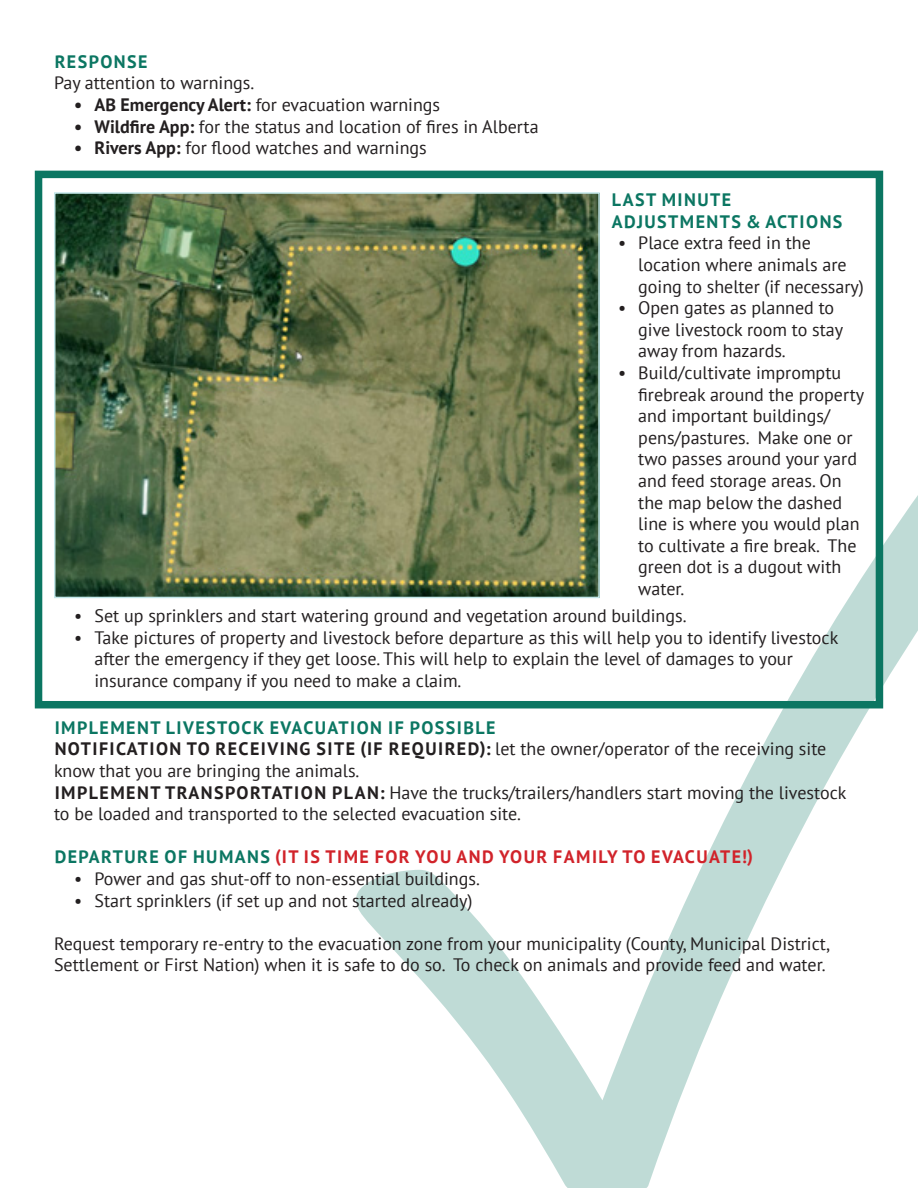
<style>
.page{position:relative;width:918px;height:1188px;background:#fff}
.page>*{position:absolute;margin:0;border:0;box-sizing:border-box;transform-origin:0 0}
.t1{font:18px/21.6px "PT Sans";color:#231f20}
.t2{font:700 18px/21.6px "PT Sans";letter-spacing:.08em;color:#0b7662}
.t3{font:700 18px "PT Sans";letter-spacing:.08em;color:#d1232a}
.s1{font-weight:700}
.s2{color:#0b7662}
</style>
<div class="page">
<img style="left:57px;top:195px;width:540px;height:400px">
<div style="left:35px;top:171px;width:848px;height:537px;border:8px solid #0b7662"></div>
<svg style="left:352px;top:400px;width:532px;height:309px"></svg>
<p class="t2" style="left:55px;top:50px;width:94px">RESPONSE</p>
<p class="t1" style="left:54px;top:72px;width:202px">Pay attention to warnings.</p>
<p class="t1" style="left:74px;top:94px;width:367px"><span class="s1">• AB Emergency Alert:</span> for evacuation warnings</p>
<p class="t1" style="left:74px;top:115px;width:466px"><span class="s1">• Wildfire App:</span> for the status and location of fires in Alberta</p>
<p class="t1" style="left:74px;top:137px;width:354px"><span class="s1">• Rivers App:</span> for flood watches and warnings</p>
<p class="t2" style="left:612px;top:189px;width:232px">LAST MINUTE<br>ADJUSTMENTS &amp; ACTIONS</p>
<p class="t1" style="left:638px;top:232px;width:227px;text-indent:-20px">• Place extra feed in the location where animals are going to shelter (if necessary)</p>
<p class="t1" style="left:638px;top:297px;width:206px;text-indent:-20px">• Open gates as planned to give livestock room to stay away from hazards.</p>
<p class="t1" style="left:638px;top:361px;width:227px;text-indent:-20px">• Build/cultivate impromptu firebreak around the property and important buildings/ pens/pastures. Make one or two passes around your yard and feed storage areas. On the map below the dashed line is where you would plan to cultivate a fire break. The green dot is a dugout with water.</p>
<p class="t1" style="left:74px;top:604px;width:614px">• Set up sprinklers and start watering ground and vegetation around buildings.</p>
<p class="t1" style="left:94px;top:626px;width:745px;text-indent:-20px">• Take pictures of property and livestock before departure as this will help you to identify livestock after the emergency if they get loose. This will help to explain the level of damages to your insurance company if you need to make a claim.</p>
<p class="t2" style="left:55px;top:716px;width:442px">IMPLEMENT LIVESTOCK EVACUATION IF POSSIBLE</p>
<p class="t1" style="left:54px;top:738px;width:774px"><span class="s1">NOTIFICATION TO RECEIVING SITE (IF REQUIRED):</span> let the owner/operator of the receiving site know that you are bringing the animals.</p>
<p class="t1" style="left:54px;top:781px;width:794px"><span class="s1">IMPLEMENT TRANSPORTATION PLAN:</span> Have the trucks/trailers/handlers start moving the livestock to be loaded and transported to the selected evacuation site.</p>
<p class="t3" style="left:55px;top:845px;width:700px"><span class="s2">DEPARTURE OF HUMANS</span> (IT IS TIME FOR YOU AND YOUR FAMILY TO EVACUATE!)</p>
<p class="t1" style="left:74px;top:868px;width:407px">• Power and gas shut-off to non-essential buildings.</p>
<p class="t1" style="left:74px;top:889px;width:400px">• Start sprinklers (if set up and not started already)</p>
<p class="t1" style="left:54px;top:932px;width:778px">Request temporary re-entry to the evacuation zone from your municipality (County, Municipal District,<br>Settlement or First Nation) when it is safe to do so. To check on animals and provide feed and water.</p>
</div>
